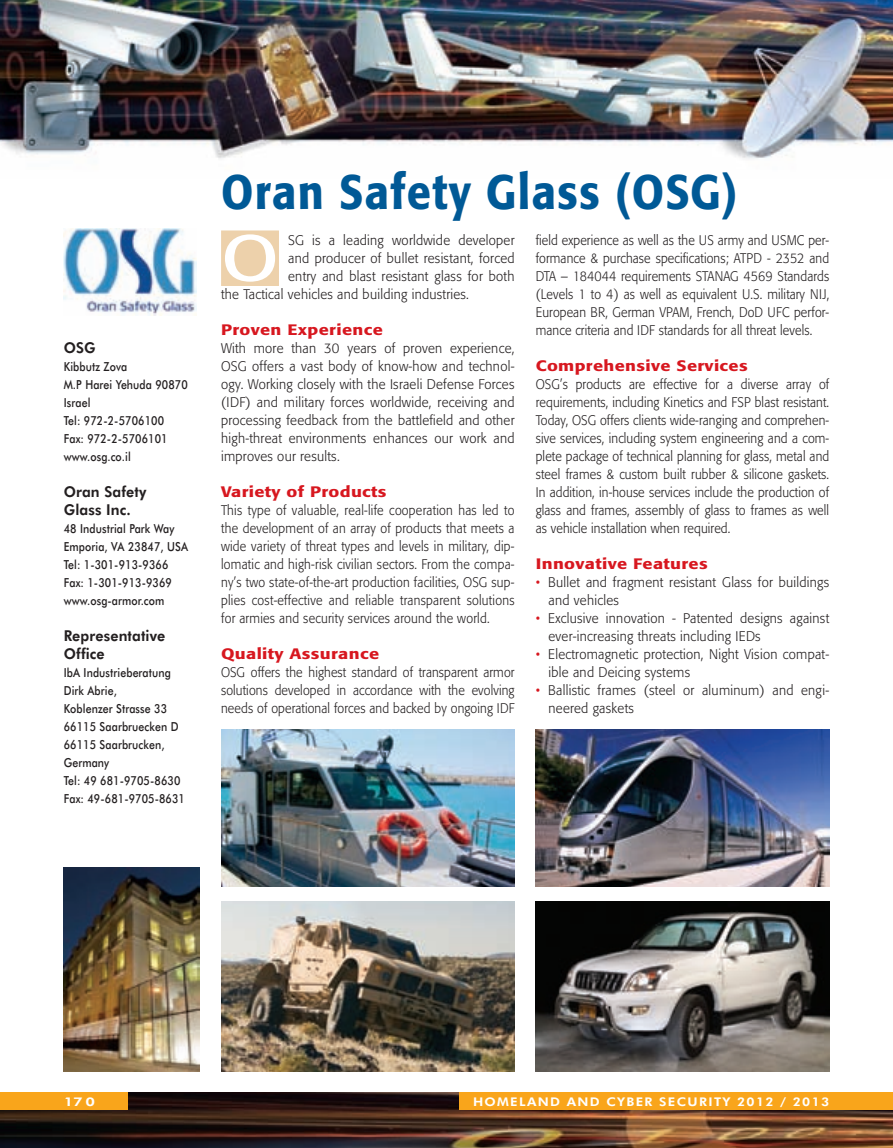
<style>
.page{position:relative;width:893px;height:1148px;background:#fff}
.page>*{position:absolute;margin:0;border:0;box-sizing:border-box;transform-origin:0 0}
.t1{font:64.35px "Formata";color:#fff;scale:1.2 1}
.t2{font:500 48px "Formata";letter-spacing:.03em;color:#005996;scale:.9 1}
.t3{font:500 15px "Formata";letter-spacing:.02em;color:#d7171f;scale:1.2 1}
.t4{font:800 15px/18px "Futura BT";letter-spacing:.01em;color:#231f20;scale:.95 1}
.t5{font:300 13.8px/18px "Formata";letter-spacing:.02em;color:#231f20;text-align:justify;scale:.9 1}
.t6{font:300 13.8px/18px "Formata";letter-spacing:.02em;color:#231f20;scale:.95 1}
.t7{font:500 12.45px/18px "Futura BT";letter-spacing:.01em;color:#231f20;scale:.85 1}
.t8{font:800 12px "Futura BT";letter-spacing:.1em;color:#fff;scale:1.1 1}
.t9{font:800 12px "Futura BT";letter-spacing:.1em;color:#fff;scale:1.3 1}
.s1{color:#d7171f}
</style>
<div class="page">
<img style="left:0;top:0;width:893px;height:159px">
<img style="left:0;top:1093px;width:893px;height:55px">
<div style="left:0;top:1093px;width:128px;height:17px;background:#f9a51b"></div>
<div style="left:459px;top:1093px;width:434px;height:17px;background:#f9a51b"></div>
<img style="left:64px;top:229px;width:132px;height:87px">
<img style="left:536px;top:901px;width:293px;height:170px">
<img style="left:221px;top:729px;width:293px;height:157px">
<img style="left:221px;top:901px;width:293px;height:170px">
<img style="left:536px;top:729px;width:293px;height:157px">
<img style="left:64px;top:867px;width:136px;height:204px">
<div style="left:221px;top:230px;width:58px;height:56px;background:#edd1ab"></div>
<p class="t4" style="left:64px;top:338px;width:35px">OSG</p>
<p class="t7" style="left:64px;top:357px;width:148px">Kibbutz Zova<br>M.P Harei Yehuda 90870<br>Israel<br>Tel: 972-2-5706100<br>Fax: 972-2-5706101 www.osg.co.il</p>
<p class="t4" style="left:64px;top:482px;width:89px">Oran Safety<br>Glass I nc.</p>
<p class="t7" style="left:64px;top:519px;width:148px">48 Industrial Park Way<br>Emporia, VA 23847, USA<br>Tel: 1-301-913-9366<br>Fax: 1-301-913-9369 www.osg-armor.com</p>
<p class="t4" style="left:64px;top:626px;width:109px">Representative<br>Office</p>
<p class="t7" style="left:64px;top:663px;width:144px">IbA Industrieberatung<br>Dirk Abrie,<br>Koblenzer Strasse 33<br>66115 Saarbruecken D<br>66115 Saarbrucken,<br>Germany<br>Tel: 49 681-9705-8630<br>Fax: 49-681-9705-8631</p>
<h2 class="t2" style="left:221px;top:162px;width:575px">Oran Safety Glass (OSG)</h2>
<h1 class="t1" style="left:221px;top:219px;width:50px">O</h1>
<p class="t6" style="left:288px;top:231px;width:240px">SG is a leading worldwide developer</p>
<p class="t5" style="left:536px;top:231px;width:328px">field experience as well as the US army and USMC per&shy;formance &amp; purchase specifications; ATPD - 2352 and DTA – 184044 requirements STANAG 4569 Standards (Levels 1 to 4) as well as equivalent U.S. military NIJ, European BR, German VPAM, French, DoD UFC perfor&shy;mance criteria and IDF standards for all threat levels.</p>
<p class="t3" style="left:536px;top:356px;width:178px">Comprehensive Services</p>
<p class="t5" style="left:536px;top:375px;width:328px">OSG’s products are effective for a diverse array of requirements, including Kinetics and FSP blast resistant.<br>Today, OSG offers clients wide-ranging and comprehen&shy;sive services, including system engineering and a com&shy;plete package of technical planning for glass, metal and steel frames &amp; custom built rubber &amp; silicone gaskets.<br>In addition, in-house services include the production of glass and frames, assembly of glass to frames as well as vehicle installation when required.</p>
<p class="t3" style="left:536px;top:554px;width:145px">Innovative Features</p>
<p class="t6" style="left:548px;top:573px;width:297px;text-indent:-13px"><span class="s1">•</span> Bullet and fragment resistant Glass for buildings and vehicles</p>
<p class="t6" style="left:548px;top:609px;width:297px;text-indent:-13px"><span class="s1">•</span> Exclusive innovation - Patented designs against ever-increasing threats including IEDs</p>
<p class="t6" style="left:548px;top:645px;width:297px;text-indent:-13px"><span class="s1">•</span> Electromagnetic protection, Night Vision compat&shy;ible and Deicing systems</p>
<p class="t6" style="left:548px;top:681px;width:297px;text-indent:-13px"><span class="s1">•</span> Ballistic frames (steel or aluminum) and engi&shy;neered gaskets</p>
<p class="t6" style="left:288px;top:249px;width:240px">and producer of bullet resistant, forced</p>
<p class="t6" style="left:288px;top:267px;width:240px">entry and blast resistant glass for both</p>
<p class="t6" style="left:221px;top:285px;width:262px">the Tactical vehicles and building industries.</p>
<p class="t3" style="left:221px;top:320px;width:136px">Proven Experience</p>
<p class="t6" style="left:221px;top:339px;width:310px;text-align:justify">With more than 30 years of proven experience, OSG offers a vast body of know-how and technol&shy;ogy. Working closely with the Israeli Defense Forces (IDF) and military forces worldwide, receiving and processing feedback from the battlefield and other high-threat environments enhances our work and improves our results.</p>
<p class="t3" style="left:221px;top:482px;width:139px">Variety of Products</p>
<p class="t5" style="left:221px;top:501px;width:328px">This type of valuable, real-life cooperation has led to the development of an array of products that meets a wide variety of threat types and levels in military, dip&shy;lomatic and high-risk civilian sectors. From the compa&shy;ny’s two state-of-the-art production facilities, OSG sup&shy;plies cost-effective and reliable transparent solutions for armies and security services around the world.</p>
<p class="t3" style="left:221px;top:644px;width:133px">Quality Assurance</p>
<p class="t5" style="left:221px;top:663px;width:328px">OSG offers the highest standard of transparent armor solutions developed in accordance with the evolving needs of operational forces and backed by ongoing IDF</p>
<p class="t9" style="left:64px;top:1095px;width:25px">170</p>
<p class="t8" style="left:473px;top:1095px;width:325px">Homeland and Cyber Security 2012 / 2013</p>
</div>
